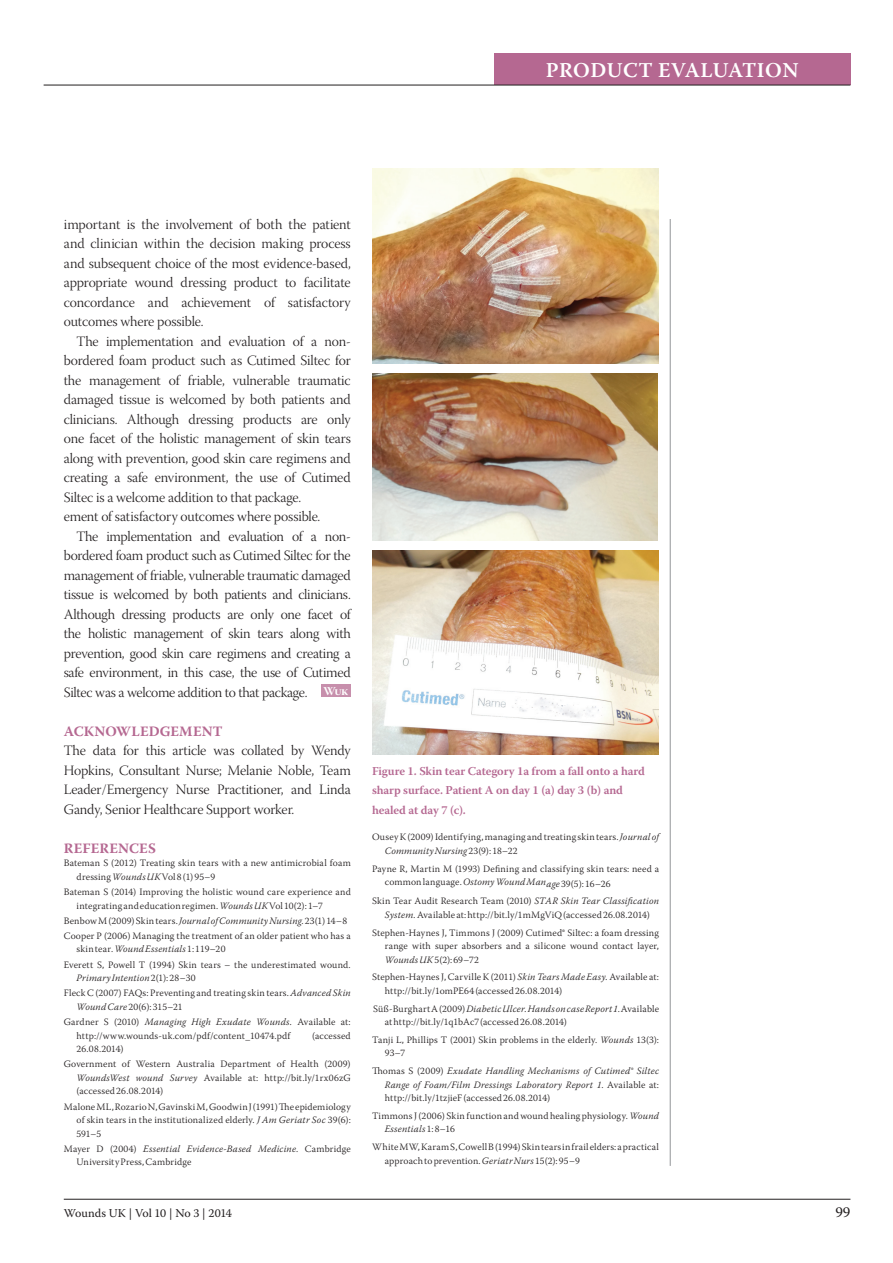
<style>
.page{position:relative;width:893px;height:1263px;background:#fff}
.page>*{position:absolute;margin:0;border:0;box-sizing:border-box;transform-origin:0 0}
.t1{font:600 21px "Warnock Pro";letter-spacing:.025em;color:#fff}
.t2{font:15px "Warnock Pro";color:#231f20}
.t3{font:14.25px/19.5px "Warnock Pro Light Subh";letter-spacing:-.01em;color:#231f20;text-align:justify}
.t4{font:700 14.25px "Warnock Pro";letter-spacing:.01em;color:#b56891}
.t5{font:600 12px/19.5px "Warnock Pro";letter-spacing:-.01em;color:#b56891}
.t6{font:12px "Warnock Pro";letter-spacing:-.01em;color:#231f20}
.t7{font:300 9.75px/13.5px "Warnock Pro";letter-spacing:.02em;color:#231f20}
.t8{font:italic 300 9.75px/13.5px "Warnock Pro";letter-spacing:.015em;color:#231f20;text-align:justify}
.s1{font-family:"Warnock Pro Bold Subh";font-size:12px;color:#fff}
.s2{font-style:italic}
.s3{font-style:normal}
</style>
<div class="page">
<div style="left:494px;top:54px;width:356px;height:31px;background:#b56891"></div>
<hr style="left:44px;top:85px;width:806px;height:1px;background:#231f20">
<img style="left:373px;top:169px;width:285px;height:195px">
<img style="left:373px;top:373px;width:284px;height:167px">
<img style="left:372px;top:551px;width:286px;height:204px">
<div style="left:321px;top:684px;width:30px;height:13px;background:#c78fac"></div>
<hr style="left:670px;top:219px;width:1px;height:947px;background:#939598">
<hr style="left:64px;top:1199px;width:786px;height:1px;background:#231f20">
<h1 class="t1" style="left:546px;top:58px;width:254px">Product EVALUATION</h1>
<p class="t3" style="left:64px;top:216px;width:289px">important is the involvement of both the patient and clinician within the decision making process and subsequent choice of the most evidence-based, appropriate wound dressing product to facilitate concordance and achievement of satisfactory outcomes where possible.</p>
<p class="t3" style="left:64px;top:333px;width:289px;text-align:left;text-indent:13px">The implementation and evaluation of a non&shy;bordered foam product such as Cutimed Siltec for the management of friable, vulnerable traumatic damaged tissue is welcomed by both patients and clinicians. Although dressing products are only one facet of the holistic management of skin tears along with prevention, good skin care regimens and creating a safe environment, the use of Cutimed Siltec is a welcome addition to that package.<br>ement of satisfactory outcomes where possible.</p>
<p class="t3" style="left:64px;top:528px;width:289px;text-indent:13px">The implementation and evaluation of a non&shy;bordered foam product such as Cutimed Siltec for the management of friable, vulnerable traumatic damaged tissue is welcomed by both patients and clinicians.<br>Although dressing products are only one facet of the holistic management of skin tears along with prevention, good skin care regimens and creating a safe environment, in this case, the use of Cutimed Siltec was a welcome addition to that package. <span class="s1">Wuk</span></p>
<h3 class="t4" style="left:64px;top:722px;width:159px">ACKNOWLEDGEMENT</h3>
<h3 class="t3" style="left:64px;top:743px;width:289px">The data for this article was collated by Wendy Hopkins, Consultant Nurse; Melanie Noble, Team Leader/Emergency Nurse Practitioner, and Linda Gandy, Senior Healthcare Support worker.</h3>
<h3 class="t4" style="left:64px;top:839px;width:93px">REFERENCES</h3>
<p class="t7" style="left:77px;top:856px;width:276px;text-indent:-13px">Bateman S (2012) Treating skin tears with a new antimicrobial foam dressing <span class="s2">Wounds UK</span> Vol 8 (1) 95–9</p>
<p class="t7" style="left:77px;top:885px;width:276px;text-indent:-13px">Bateman S (2014) Improving the holistic wound care experience and integrating and education regimen. <span class="s2">Wounds UK</span> Vol 10(2): 1–7</p>
<p class="t7" style="left:64px;top:913px;width:288px;line-height:15.1px">Benbow M (2009) Skin tears. <span class="s2">Journal of Community Nursing</span>. 23(1) 14–8<br>Cooper P (2006) Managing the treatment of an older patient who has a</p>
<p class="t7" style="left:64px;top:941px;width:288px;line-height:15.1px;text-indent:13px">skin tear. <span class="s2">Wound Essentials</span> 1: 119–20<br>Everett S, Powell T (1994) Skin tears – the underestimated wound.</p>
<p class="t7" style="left:64px;top:970px;width:288px;line-height:15.1px;text-indent:13px"><span class="s2">Primary Intention</span> 2(1): 28–30<br>Fleck C (2007) FAQs: Preventing and treating skin tears. <span class="s2">Advanced Skin</span></p>
<p class="t7" style="left:64px;top:999px;width:288px;line-height:15.1px;text-indent:13px"><span class="s2">Wound Care</span> 20(6): 315–21<br>Gardner S (2010) <span class="s2">Managing High Exudate Wounds.</span> Available at:</p>
<p class="t7" style="left:77px;top:1028px;width:215px">http://www.wounds-uk.com/pdf/content_10474.pdf</p>
<p class="t7" style="left:312px;top:1028px;width:40px">(accessed</p>
<p class="t7" style="left:64px;top:1041px;width:288px;line-height:15.1px;text-indent:13px">26.08.2014)<br>Government of Western Australia Department of Health (2009)</p>
<p class="t7" style="left:77px;top:1071px;width:276px"><span class="s2">WoundsWest wound Survey</span> Available at: http://bit.ly/1rx06zG (accessed 26.08.2014)</p>
<p class="t7" style="left:77px;top:1099px;width:276px;text-align:justify;text-indent:-13px">Malone ML, Rozario N, Gavinski M, Goodwin J (1991) The epidemiology of skin tears in the institutionalized elderly. <span class="s2">J Am Geriatr Soc</span> 39(6):<br>591–5</p>
<p class="t7" style="left:77px;top:1141px;width:276px;text-indent:-13px">Mayer D (2004) <span class="s2">Essential Evidence-Based Medicine</span>. Cambridge<br>University Press, Cambridge</p>
<p class="t5" style="left:372px;top:761px;width:274px">Figure 1. Skin tear Category 1a from a fall onto a hard sharp surface. Patient A on day 1 (a) day 3 (b) and healed at day 7 (c).</p>
<p class="t7" style="left:385px;top:830px;width:276px;text-indent:-13px">Ousey K (2009) Identifying, managing and treating skin tears. <span class="s2">Journal of<br>Community Nursing</span> 23(9): 18–22</p>
<p class="t7" style="left:385px;top:861px;width:276px;text-indent:-13px">Payne R, Martin M (1993) Defining and classifying skin tears: need a common language. <span class="s2">Ostomy Wound Manage</span> 39(5): 16–26</p>
<p class="t7" style="left:372px;top:894px;width:288px;text-align:center">Skin Tear Audit Research Team (2010) <span class="s2">STAR Skin Tear Classification<br>System.</span> Available at: http://bit.ly/1mMgViQ (accessed 26.08.2014)</p>
<p class="t7" style="left:385px;top:925px;width:276px;text-align:justify;text-indent:-13px">Stephen-Haynes J, Timmons J (2009) Cutimed® Siltec: a foam dressing range with super absorbers and a silicone wound contact layer, <span class="s2">Wounds UK</span> 5(2): 69–72</p>
<p class="t7" style="left:385px;top:970px;width:276px;text-indent:-13px">Stephen-Haynes J, Carville K (2011) <span class="s2">Skin Tears Made Easy.</span> Available at: http://bit.ly/1omPE64 (accessed 26.08.2014)</p>
<p class="t7" style="left:385px;top:1001px;width:276px;text-indent:-12px">Süß-Burghart A (2009) <span class="s2">Diabetic Ulcer. Hands on case Report 1</span>. Available at http://bit.ly/1q1bAc7 (accessed 26.08.2014)</p>
<p class="t7" style="left:385px;top:1033px;width:276px;text-indent:-13px">Tanji L, Phillips T (2001) Skin problems in the elderly. <span class="s2">Wounds</span> 13(3):<br>93–7</p>
<p class="t8" style="left:385px;top:1064px;width:276px;text-indent:-13px"><span class="s3">Thomas S (2009)</span> Exudate Handling Mechanisms of Cutimed® Siltec Range of Foam/Film Dressings Laboratory Report 1<span class="s3">. Available at: http://bit.ly/1tzjieF (accessed 26.08.2014)</span></p>
<p class="t7" style="left:385px;top:1109px;width:276px;text-indent:-13px">Timmons J (2006) Skin function and wound healing physiology. <span class="s2">Wound<br>Essentials</span> 1: 8–16</p>
<p class="t7" style="left:385px;top:1140px;width:276px;text-indent:-13px">White MW, Karam S, Cowell B (1994) Skin tears in frail elders: a practical approach to prevention. <span class="s2">Geriatr Nurs</span> 15(2): 95–9</p>
<p class="t6" style="left:64px;top:1205px;width:170px">Wounds UK | Vol 10 | No 3 | 2014</p>
<h2 class="t2" style="left:835px;top:1203px;width:17px">99</h2>
</div>
